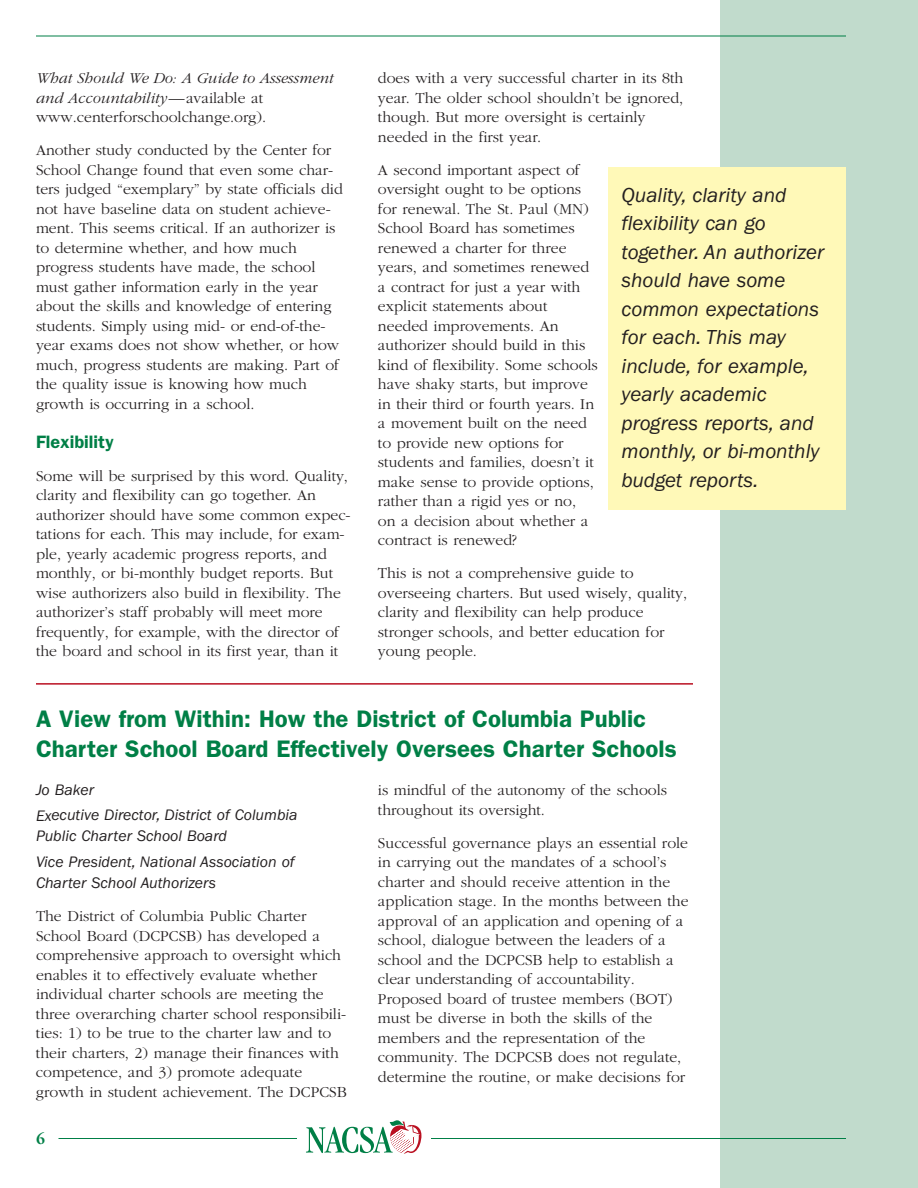
<style>
.page{position:relative;width:918px;height:1188px;background:#fff}
.page>*{position:absolute;margin:0;border:0;box-sizing:border-box;transform-origin:0 0}
.t1{font:600 24px/30px "Franklin Gothic";color:#007f46}
.t2{font:italic 21px/28.5px "Franklin Gothic";color:#231f20}
.t3{font:600 18px "Franklin Gothic";color:#007f46}
.t4{font:300 15.75px/19.5px "Garamond";color:#231f20}
.t5{font:italic 15.75px/25.5px "Franklin Gothic";color:#231f20}
.t6{font:italic 300 15.75px/19.5px "Garamond";color:#231f20}
.t7{font:700 15.75px "Garamond";color:#007f46}
.s1{font-style:normal}
</style>
<div class="page">
<div style="left:720px;top:0;width:198px;height:1188px;background:#c1dbcc"></div>
<hr style="left:36px;top:36px;width:810px;height:1px;background:#007f46">
<hr style="left:58px;top:1138px;width:788px;height:1px;background:#007f46">
<div style="left:297px;top:1116px;width:133px;height:40px;background:#fff"></div>
<svg style="left:306px;top:1120px;width:115px;height:34px"></svg>
<hr style="left:36px;top:683px;width:657px;height:2px;background:#ba1021">
<div style="left:608px;top:168px;width:238px;height:342px;background:#fff9b8"></div>
<p class="t6" style="left:36px;top:68px;width:299px">What Should We Do: A Guide to Assessment and Accountability<span class="s1">—available at www.centerforschoolchange.org).</span></p>
<p class="t4" style="left:36px;top:140px;width:308px">Another study conducted by the Center for School Change found that even some char&shy;ters judged “exemplary” by state officials did not have baseline data on student achieve&shy;ment. This seems critical. If an authorizer is to determine whether, and how much progress students have made, the school must gather information early in the year about the skills and knowledge of entering students. Simply using mid- or end-of-the&shy;year exams does not show whether, or how much, progress students are making. Part of the quality issue is knowing how much growth is occurring in a school.</p>
<p class="t3" style="left:36px;top:435px;width:79px">Flexibility</p>
<p class="t4" style="left:36px;top:465px;width:316px">Some will be surprised by this word. Quality, clarity and flexibility can go together. An authorizer should have some common expec&shy;tations for each. This may include, for exam&shy;ple, yearly academic progress reports, and monthly, or bi-monthly budget reports. But wise authorizers also build in flexibility. The authorizer’s staff probably will meet more frequently, for example, with the director of the board and school in its first year, than it</p>
<p class="t4" style="left:378px;top:68px;width:307px">does with a very successful charter in its 8th year. The older school shouldn’t be ignored, though. But more oversight is certainly needed in the first year.</p>
<p class="t4" style="left:378px;top:159px;width:221px">A second important aspect of oversight ought to be options for renewal. The St. Paul (MN)<br>School Board has sometimes renewed a charter for three years, and sometimes renewed a contract for just a year with explicit statements about needed improvements. An authorizer should build in this kind of flexibility. Some schools have shaky starts, but improve in their third or fourth years. In a movement built on the need to provide new options for students and families, doesn’t it make sense to provide options, rather than a rigid yes or no,<br>on a decision about whether a contract is renewed?</p>
<p class="t4" style="left:378px;top:563px;width:311px">This is not a comprehensive guide to overseeing charters. But used wisely, quality, clarity and flexibility can help produce stronger schools, and better education for young people.</p>
<h2 class="t2" style="left:622px;top:182px;width:204px">Quality, clarity and flexibility can go together. An authorizer should have some common expectations for each. This may include, for example, yearly academic progress reports, and monthly, or bi-monthly budget reports.</h2>
<h1 class="t1" style="left:36px;top:706px;width:642px">A View from Within: How the District of Columbia Public<br>Charter School Board Effectively Oversees Charter Schools</h1>
<p class="t5" style="left:36px;top:778px;width:263px">Jo Baker<br>Executive Director, District of Columbia</p>
<p class="t5" style="left:36px;top:825px;width:260px">Public Charter School Board<br>Vice President, National Association of</p>
<p class="t5" style="left:36px;top:871px;width:182px">Charter School Authorizers</p>
<p class="t4" style="left:36px;top:906px;width:312px">The District of Columbia Public Charter School Board (DCPCSB) has developed a comprehensive approach to oversight which enables it to effectively evaluate whether individual charter schools are meeting the three overarching charter school responsibili&shy;ties: 1) to be true to the charter law and to their charters, 2) manage their finances with competence, and 3) promote adequate growth in student achievement. The DCPCSB</p>
<p class="t7" style="left:36px;top:1129px;width:10px">6</p>
<p class="t4" style="left:378px;top:780px;width:291px">is mindful of the autonomy of the schools throughout its oversight.</p>
<p class="t4" style="left:378px;top:832px;width:312px">Successful governance plays an essential role in carrying out the mandates of a school’s charter and should receive attention in the application stage. In the months between the approval of an application and opening of a school, dialogue between the leaders of a school and the DCPCSB help to establish a clear understanding of accountability.<br>Proposed board of trustee members (BOT) must be diverse in both the skills of the members and the representation of the community. The DCPCSB does not regulate, determine the routine, or make decisions for</p>
</div>
